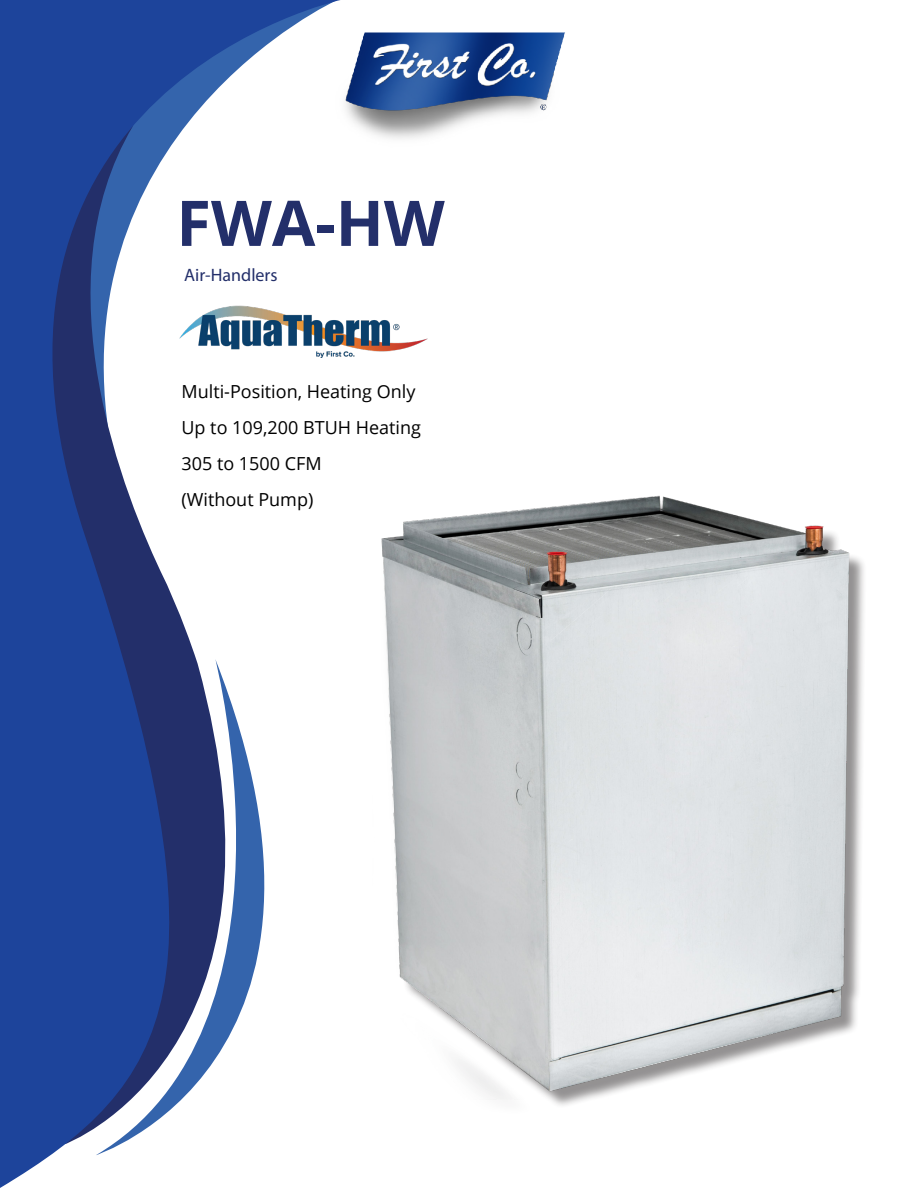
<style>
.page{position:relative;width:918px;height:1188px;background:#fff}
.page>*{position:absolute;margin:0;border:0;box-sizing:border-box;transform-origin:0 0}
.t1{font:700 63px "Open Sans";color:#232f6a}
.t2{font:18px "Open Sans";color:#000}
.t3{font:18px "Myriad Pro";color:#232f6a}
</style>
<div class="page">
<img style="left:341px;top:320px;width:87px;height:37px">
<img style="left:381px;top:495px;width:482px;height:605px">
<svg style="left:0;top:0;width:341px;height:1188px"></svg>
<img style="left:322px;top:0;width:243px;height:173px">
<p class="t1" style="left:176px;top:179px;width:270px">FWA-HW</p>
<p class="t3" style="left:184px;top:264px;width:95px">Air-Handlers</p>
<p class="t2" style="left:182px;top:379px;width:235px">Multi-Position, Heating Only</p>
<p class="t2" style="left:182px;top:415px;width:241px">Up to 109,200 BTUH Heating</p>
<p class="t2" style="left:182px;top:451px;width:142px">305 to 1500 CFM</p>
<p class="t2" style="left:182px;top:487px;width:133px">(Without Pump)</p>
</div>
